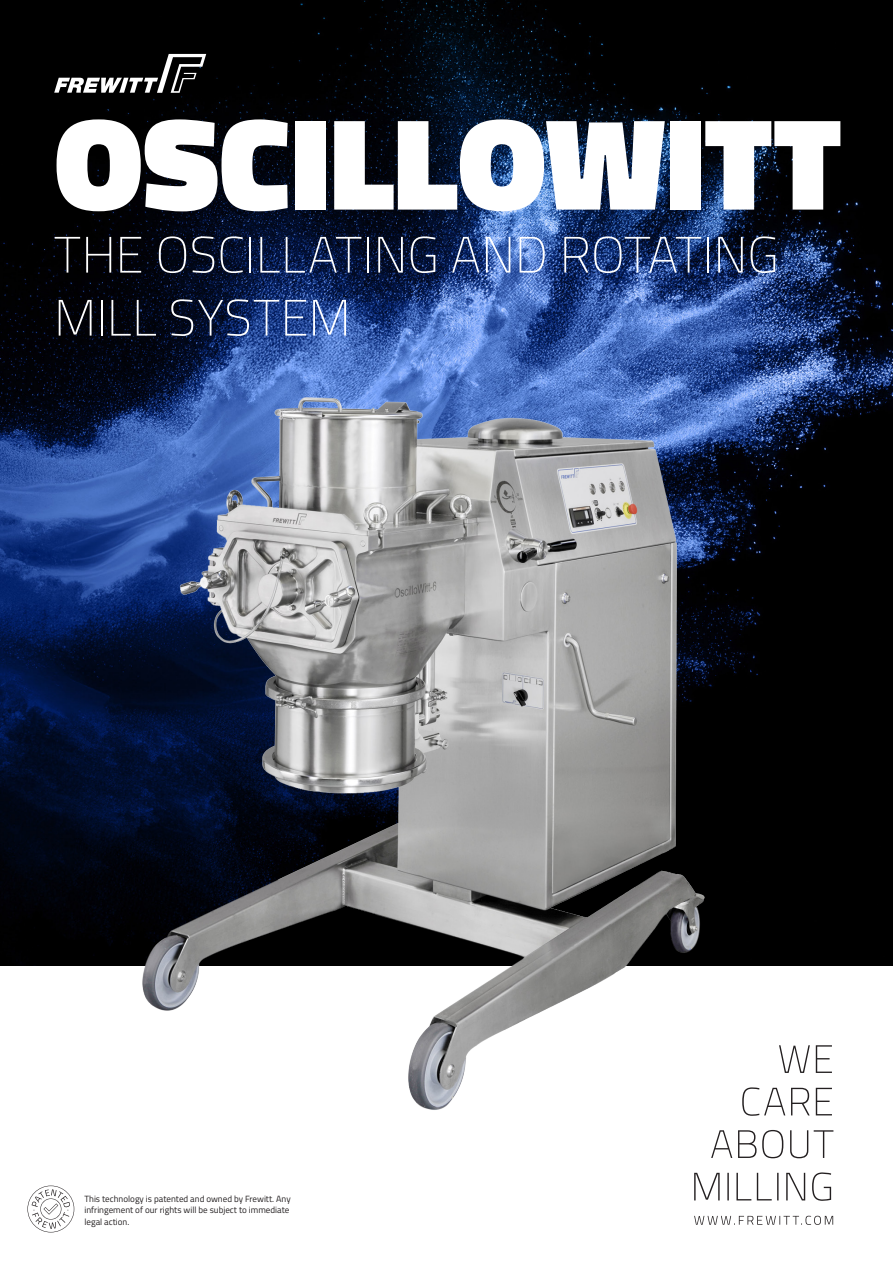
<style>
.page{position:relative;width:893px;height:1263px;background:#fff}
.page>*{position:absolute;margin:0;border:0;box-sizing:border-box;transform-origin:0 0}
.TIT_COUV{font:900 132px "Titillium";color:#fff}
.TIT_COUV-2{font:100 51px/63px "Titillium";color:#fff}
.refences_liste{font:9px/11.2px "Titillium";color:#231f20}
</style>
<div class="page">
<img style="left:0;top:0;width:893px;height:965px">
<svg style="left:694px;top:1172px;width:137px;height:29px"></svg>
<svg style="left:774px;top:1130px;width:59px;height:28px"></svg>
<svg style="left:774px;top:1087px;width:58px;height:29px"></svg>
<svg style="left:779px;top:1045px;width:53px;height:28px"></svg>
<svg style="left:694px;top:1216px;width:139px;height:9px"></svg>
<svg style="left:27px;top:1185px;width:47px;height:47px"></svg>
<svg style="left:54px;top:54px;width:152px;height:39px"></svg>
<img style="left:99px;top:336px;width:675px;height:823px">
<p class="TIT_COUV" style="left:54px;top:67px;width:789px">OSCILLOWITT</p>
<p class="TIT_COUV-2" style="left:54px;top:221px;width:726px">THE OSCILLATING AND ROTATING<br>MILL SYSTEM</p>
<p class="refences_liste" style="left:84px;top:1193px;width:208px">This technology is patented and owned by Frewitt. Any infringement of our rights will be subject to immediate legal action.</p>
</div>
